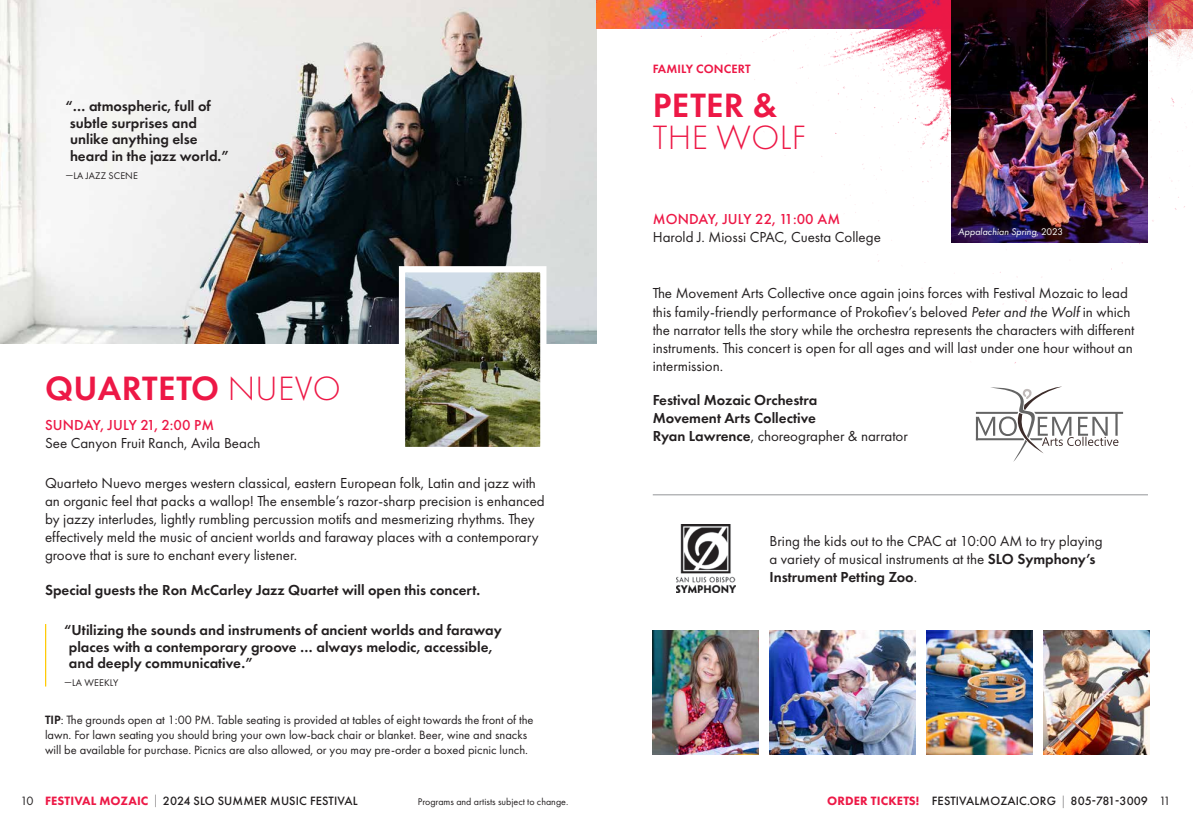
<style>
.page{position:relative;width:1193px;height:833px;background:#fff}
.page>*{position:absolute;margin:0;border:0;box-sizing:border-box;transform-origin:0 0}
.t1{font:600 35px "Futura PT";letter-spacing:.01em;color:#ed1846}
.t2{font:300 35px "Futura PT";letter-spacing:.01em;color:#ed1846}
.t3{font:15px/18px "Futura PT";color:#231f20}
.t4{font:600 15px/16.5px "Futura PT";color:#231f20}
.t5{font:500 15px "Futura PT";letter-spacing:.01em;color:#ed1846}
.t6{font:12.5px/15px "Futura PT";color:#231f20}
.t7{font:500 12.5px "Futura PT";letter-spacing:.01em;color:#231f20}
.t8{font:500 12.5px "Futura PT";letter-spacing:.01em;color:#231f20;scale:.3 1}
.t9{font:600 12.5px "Futura PT";letter-spacing:.01em;color:#ed1846}
.t10{font:10px "Futura PT";color:#231f20}
.t11{font:italic 10px "Futura PT";color:#fff}
.s1{font-weight:300}
.s2{font-weight:600}
.s3{font-style:normal}
.s4{font-style:italic}
.s5{font-weight:400}
.s6{font-weight:800;color:#ed1846}
</style>
<div class="page">
<img style="left:0;top:0;width:596px;height:343px">
<img style="left:396px;top:263px;width:153px;height:184px">
<hr style="left:45px;top:624px;width:1px;height:62px;background:#ffcb05">
<img style="left:596px;top:0;width:78px;height:28px">
<img style="left:674px;top:0;width:511px;height:364px">
<img style="left:951px;top:132px;width:197px;height:110px">
<img style="left:926px;top:630px;width:106px;height:124px">
<img style="left:1043px;top:630px;width:106px;height:124px">
<img style="left:652px;top:630px;width:107px;height:124px">
<img style="left:769px;top:630px;width:146px;height:124px">
<svg style="left:976px;top:386px;width:147px;height:76px"></svg>
<img style="left:676px;top:524px;width:59px;height:68px">
<hr style="left:652px;top:494px;width:496px;height:1px;background:#939598">
<div style="left:953px;top:223px;width:114px;height:19px;background:#231f20;opacity:.7"></div>
<img style="left:852px;top:0;width:340px;height:132px">
<p class="t4" style="left:65px;top:98px;width:165px">“… atmospheric, full of subtle surprises and unlike anything else heard in the jazz world.”</p>
<p class="t10" style="left:65px;top:169px;width:74px">—LA JAZZ SCENE</p>
<h1 class="t1" style="left:45px;top:367px;width:297px">QUARTETO <span class="s1">NUEVO</span></h1>
<p class="t5" style="left:45px;top:415px;width:171px">SUNDAY, JULY 21, 2:00 PM</p>
<p class="t3" style="left:45px;top:433px;width:217px">See Canyon Fruit Ranch, Avila Beach</p>
<p class="t3" style="left:45px;top:474px;width:501px">Quarteto Nuevo merges western classical, eastern European folk, Latin and jazz with an organic feel that packs a wallop! The ensemble’s razor-sharp precision is enhanced by jazzy interludes, lightly rumbling percussion motifs and mesmerizing rhythms. They effectively meld the music of ancient worlds and faraway places with a contemporary groove that is sure to enchant every listener.</p>
<p class="t4" style="left:45px;top:581px;width:437px">Special guests the Ron McCarley Jazz Quartet will open this concert.</p>
<p class="t4" style="left:69px;top:622px;width:434px;text-indent:-5px">“Utilizing the sounds and instruments of ancient worlds and faraway places with a contemporary groove … always melodic, accessible, and deeply communicative.”</p>
<p class="t10" style="left:64px;top:676px;width:56px">—LA WEEKLY</p>
<p class="t6" style="left:45px;top:712px;width:490px"><span class="s2">TIP</span>: The grounds open at 1:00 PM. Table seating is provided at tables of eight towards the front of the lawn. For lawn seating you should bring your own low-back chair or blanket. Beer, wine and snacks will be available for purchase. Picnics are also allowed, or you may pre-order a boxed picnic lunch.</p>
<p class="t9" style="left:653px;top:61px;width:99px">FAMILY CONCERT</p>
<h1 class="t1" style="left:653px;top:83px;width:126px">PETER &amp;</h1>
<h1 class="t2" style="left:653px;top:118px;width:154px">THE WOLF</h1>
<p class="t5" style="left:653px;top:210px;width:189px">MONDAY, JULY 22, 11:00 AM</p>
<p class="t3" style="left:652px;top:228px;width:230px">Harold J. Miossi CPAC, Cuesta College</p>
<p class="t11" style="left:958px;top:225px;width:107px">Appalachian Spring<span class="s3">, 2023</span></p>
<p class="t3" style="left:652px;top:284px;width:483px">The Movement Arts Collective once again joins forces with Festival Mozaic to lead this family-friendly performance of Prokofiev’s beloved <span class="s4">Peter and the Wolf</span> in which the narrator tells the story while the orchestra represents the characters with different instruments. This concert is open for all ages and will last under one hour without an intermission.</p>
<p class="t4" style="left:652px;top:391px;width:257px;line-height:18px">Festival Mozaic Orchestra<br>Movement Arts Collective<br>Ryan Lawrence<span class="s5">, choreographer &amp; narrator</span></p>
<p class="t3" style="left:769px;top:531px;width:335px">Bring the kids out to the CPAC at 10:00 AM to try playing a variety of musical instruments at the <span class="s2">SLO Symphony’s<br>Instrument Petting Zoo</span>.</p>
<p class="t8" style="left:20px;top:793px;width:1126px"><span class="s5">10</span> <span class="s6">FESTIVAL MOZAIC</span> | 2024 SLO SUMMER MUSIC FESTIVAL</p>
<p class="t7" style="left:827px;top:793px;width:345px"><span class="s6">ORDER TICKETS!</span> FESTIVALMOZAIC.ORG | 805-781-3009 <span class="s5">11</span></p>
<p class="t10" style="left:418px;top:795px;width:152px">Programs and artists subject to change.</p>
</div>
